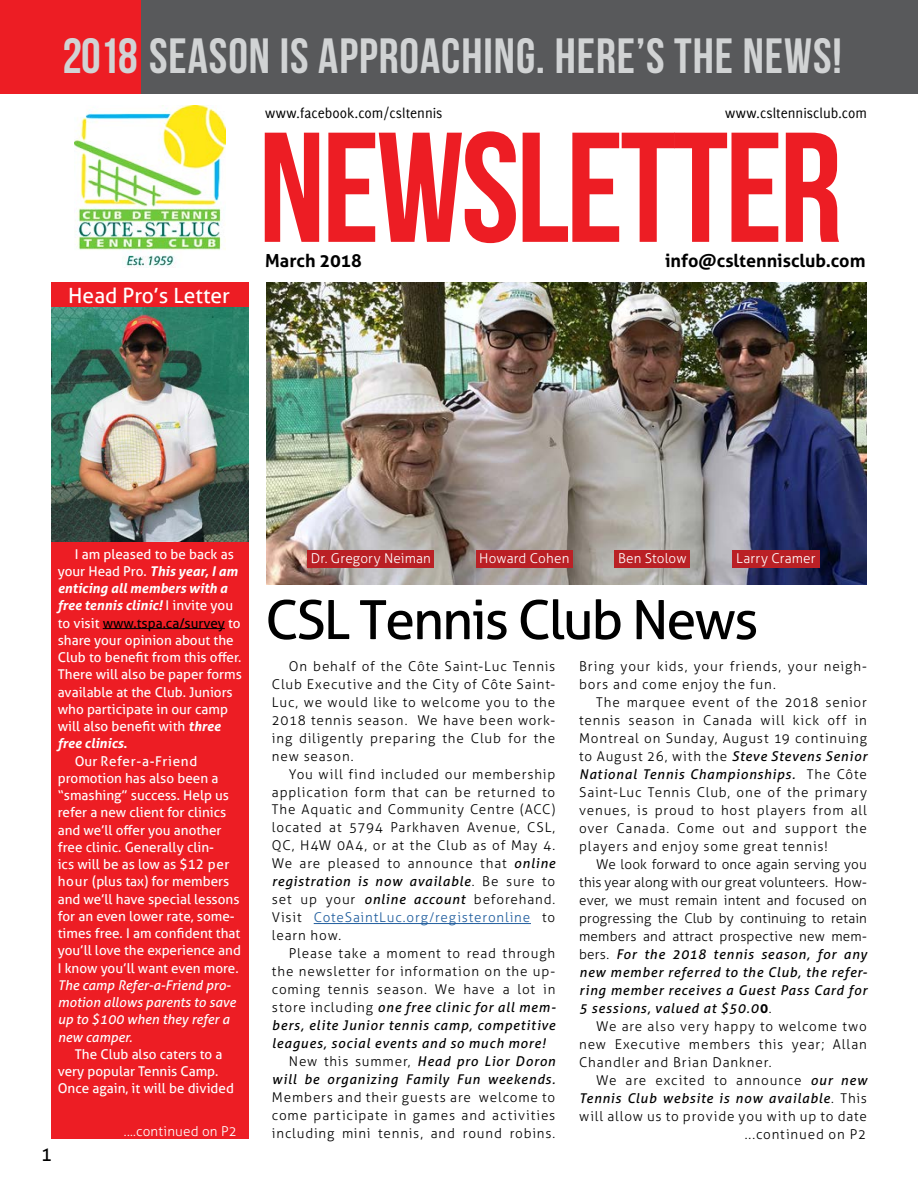
<style>
.page{position:relative;width:918px;height:1188px;background:#fff}
.page>*{position:absolute;margin:0;border:0;box-sizing:border-box;transform-origin:0 0}
.t1{font:156px "Bebas Neue";letter-spacing:-.02em;color:#ed1d24}
.t2{font:54px "Aller";letter-spacing:-.04em;color:#000}
.t3{font:49.5px "Bebas Neue";letter-spacing:.02em;color:#d1d3d4}
.t4{font:21px "Aller";color:#fff}
.t5{font:700 18px "Aller";letter-spacing:-.005em;color:#000}
.t6{font:18px "Aller";color:#000}
.t7{font:15px "Delicious";color:#000}
.t8{font:300 13.5px/18px "Aller";letter-spacing:.06em;color:#000;text-align:justify}
.t9{font:13.5px/17.2px "Aller";color:#fff}
.t10{font:italic 13.5px "Aller";letter-spacing:.06em;color:#000}
.t11{font:italic 13.5px/17.2px "Aller";color:#fff}
.t12{font:300 13.5px "Aller";letter-spacing:.01em;color:#fff}
.t13{font:italic 700 13.5px "Aller";color:#fff}
.t14{font:13.5px "Aller";color:#000}
.t15{font:13.5px "Aller";letter-spacing:.045em;color:#fff}
.s1{font-weight:700;font-style:italic}
.s2{font-weight:400;font-style:normal}
.s3{color:#fff}
.s4{font-style:normal}
.s5{font-weight:400;font-style:italic}
.s6{color:#215e9e}
.s7{font-weight:300;font-style:normal}
.s8{font-weight:700}
</style>
<div class="page">
<div style="left:0;top:0;width:918px;height:94px;background:#58595b"></div>
<div style="left:0;top:0;width:140px;height:94px;background:#ed1d24"></div>
<div style="left:51px;top:282px;width:197px;height:857px;background:#ed1d24"></div>
<img style="left:266px;top:282px;width:601px;height:302px">
<img style="left:51px;top:308px;width:197px;height:234px">
<img style="left:75px;top:106px;width:151px;height:162px">
<hr style="left:314px;top:923px;width:217px;height:1px;background:#215e9e">
<hr style="left:103px;top:628px;width:122px;height:1px;background:#000">
<div style="left:615px;top:550px;width:75px;height:18px;background:#ba2025"></div>
<div style="left:732px;top:550px;width:88px;height:18px;background:#ba2025"></div>
<div style="left:476px;top:550px;width:96px;height:18px;background:#ba2025"></div>
<div style="left:308px;top:550px;width:126px;height:18px;background:#ba2025"></div>
<h3 class="t3" style="left:62px;top:29px;width:781px">2018 SEASON IS APPROACHING. HERE’S THE NEWS!</h3>
<p class="t7" style="left:265px;top:105px;width:179px">www.facebook.com/csltennis</p>
<p class="t7" style="left:725px;top:104px;width:143px">www.csltennisclub.com</p>
<h1 class="t1" style="left:259px;top:102px;width:585px">NEWSLETTER</h1>
<h3 class="t4" style="left:68px;top:283px;width:163px">Head Pro’s Letter</h3>
<h3 class="t5" style="left:265px;top:250px;width:98px">March 2018</h3>
<h3 class="t5" style="left:665px;top:250px;width:202px">info@csltennisclub.com</h3>
<p class="t9" style="left:75px;top:545px;width:161px">I am pleased to be back as</p>
<p class="t9" style="left:58px;top:562px;width:182px">your Head Pro. <span class="s1">This year, I am</span></p>
<p class="t13" style="left:58px;top:580px;width:171px">enticing all members with a</p>
<p class="t13" style="left:58px;top:597px;width:177px">free tennis clinic! <span class="s2">I invite you</span></p>
<p class="t14" style="left:58px;top:615px;width:184px"><span class="s3">to visit</span> www.tspa.ca/survey <span class="s3">to</span></p>
<p class="t9" style="left:58px;top:631px;width:177px">share your opinion about the</p>
<p class="t9" style="left:58px;top:649px;width:185px">Club to benefit from this offer.</p>
<p class="t9" style="left:58px;top:666px;width:186px">There will also be paper forms</p>
<p class="t9" style="left:58px;top:683px;width:176px">available at the Club. Juniors</p>
<p class="t9" style="left:58px;top:700px;width:172px">who participate in our camp</p>
<p class="t9" style="left:58px;top:718px;width:164px">will also benefit with <span class="s1">three</span></p>
<p class="t13" style="left:58px;top:735px;width:71px">free clinics<span class="s4">.</span></p>
<p class="t15" style="left:75px;top:753px;width:124px">Our Refer-a-Friend</p>
<p class="t9" style="left:58px;top:769px;width:162px">promotion has also been a</p>
<p class="t9" style="left:58px;top:787px;width:173px">“smashing” success. Help us</p>
<p class="t9" style="left:58px;top:804px;width:170px">refer a new client for clinics</p>
<p class="t9" style="left:58px;top:821px;width:165px">and we’ll offer you another</p>
<p class="t9" style="left:58px;top:838px;width:158px">free clinic. Generally clin-</p>
<p class="t9" style="left:58px;top:856px;width:173px">ics will be as low as $12 per</p>
<p class="t9" style="left:58px;top:873px;width:173px">hour (plus tax) for members</p>
<p class="t9" style="left:58px;top:890px;width:183px">and we’ll have special lessons</p>
<p class="t9" style="left:58px;top:907px;width:178px">for an even lower rate, some-</p>
<p class="t9" style="left:58px;top:925px;width:184px">times free. I am confident that</p>
<p class="t9" style="left:58px;top:942px;width:185px">you’ll love the experience and</p>
<p class="t9" style="left:58px;top:959px;width:182px">I know you’ll want even more.</p>
<p class="t11" style="left:58px;top:976px;width:180px">The camp Refer-a-Friend pro&shy;motion allows parents to save up to $100 when they refer a new camper.</p>
<p class="t9" style="left:58px;top:1045px;width:178px;text-indent:17px">The Club also caters to a very popular Tennis Camp.<br>Once again, it will be divided</p>
<p class="t12" style="left:311px;top:550px;width:122px">Dr. Gregory Neiman</p>
<p class="t12" style="left:479px;top:550px;width:92px">Howard Cohen</p>
<p class="t12" style="left:618px;top:550px;width:70px">Ben Stolow</p>
<p class="t12" style="left:736px;top:550px;width:81px">Larry Cramer</p>
<h2 class="t2" style="left:265px;top:587px;width:495px">CSL Tennis Club News</h2>
<p class="t8" style="left:272px;top:657px;width:285px;text-indent:17px">On behalf of the Côte Saint-Luc Tennis Club Executive and the City of Côte Saint-Luc, we would like to welcome you to the 2018 tennis season. We have been work&shy;ing diligently preparing the Club for the new season.</p>
<p class="t8" style="left:272px;top:765px;width:285px;text-indent:17px">You will find included our membership application form that can be returned to The Aquatic and Community Centre (ACC) located at 5794 Parkhaven Avenue, CSL, QC, H4W 0A4, or at the Club as of May 4.<br>We are pleased to announce that <span class="s5">online registration is now available</span>. Be sure to set up your <span class="s5">online account</span> beforehand.<br>Visit <span class="s6">CoteSaintLuc.org/registeronline</span> to learn how.</p>
<p class="t8" style="left:289px;top:945px;width:268px">Please take a moment to read through</p>
<p class="t8" style="left:272px;top:963px;width:285px">the newsletter for information on the up-</p>
<p class="t8" style="left:272px;top:981px;width:285px">coming tennis season. We have a lot in</p>
<p class="t10" style="left:272px;top:999px;width:285px"><span class="s7">store including</span> one free clinic for all mem-</p>
<p class="t10" style="left:272px;top:1017px;width:285px">bers, elite Junior tennis camp, competitive</p>
<p class="t10" style="left:272px;top:1035px;width:275px">leagues, social events and so much more!</p>
<p class="t10" style="left:289px;top:1053px;width:268px"><span class="s7">New this summer,</span> Head pro Lior Doron</p>
<p class="t10" style="left:272px;top:1071px;width:285px">will be organizing Family Fun weekends.</p>
<p class="t8" style="left:272px;top:1089px;width:285px">Members and their guests are welcome to come participate in games and activities including mini tennis, and round robins.</p>
<p class="t8" style="left:579px;top:657px;width:289px">Bring your kids, your friends, your neigh&shy;bors and come enjoy the fun.</p>
<p class="t8" style="left:579px;top:693px;width:289px;text-indent:17px">The marquee event of the 2018 senior tennis season in Canada will kick off in Montreal on Sunday, August 19 continuing to August 26, with the <span class="s5">Steve Stevens Senior National Tennis Championships.</span> The Côte Saint-Luc Tennis Club, one of the primary venues, is proud to host players from all over Canada. Come out and support the players and enjoy some great tennis!</p>
<p class="t8" style="left:579px;top:855px;width:290px;text-indent:17px">We look forward to once again serving you this year along with our great volunteers. How&shy;ever, we must remain intent and focused on progressing the Club by continuing to retain members and attract prospective new mem&shy;bers. <span class="s5">For the 2018 tennis season, for any new member referred to the Club, the refer&shy;ring member receives a Guest Pass Card for 5 sessions, valued at $50.0</span><span class="s8">0</span>.</p>
<p class="t8" style="left:579px;top:1017px;width:289px;text-indent:17px">We are also very happy to welcome two new Executive members this year; Allan Chandler and Brian Dankner.</p>
<p class="t8" style="left:579px;top:1071px;width:289px;text-indent:17px">We are excited to announce <span class="s5">our new Tennis Club website is now available</span>. This will allow us to provide you with up to date</p>
<p class="t12" style="left:124px;top:1123px;width:114px">....continued on P2</p>
<p class="t8" style="left:745px;top:1125px;width:123px">...continued on P2</p>
<h3 class="t6" style="left:41px;top:1143px;width:12px">1</h3>
</div>
